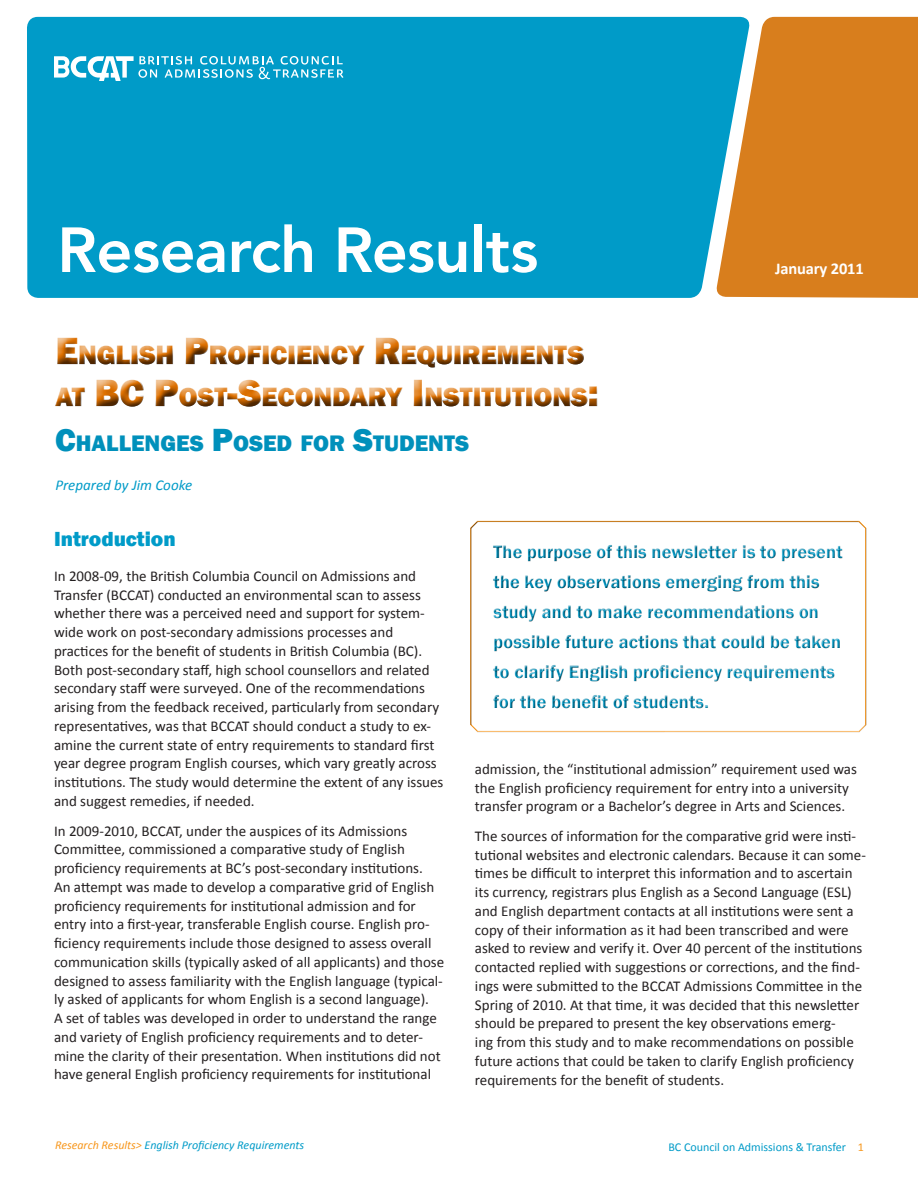
<style>
.page{position:relative;width:918px;height:1188px;background:#fff}
.page>*{position:absolute;margin:0;border:0;box-sizing:border-box;transform-origin:0 0}
.Research_Results{font:800 63px "Avenir";letter-spacing:-.01em;color:#fff}
.t1{font:800 27.3px/42px "Franklin Gothic";color:#dd7000}
.Report_Title{font:800 23.1px "Franklin Gothic";color:#0090bb}
.Heading_3{font:800 21px "Franklin Gothic";color:#009bc8}
.t2{font:600 18.75px/30px "Franklin Gothic";letter-spacing:-.005em;color:#009bc8}
.Date{font:700 16.5px "Calibri";letter-spacing:-.01em;color:#fff}
.t3{font:15px/18.8px "Calibri";color:#231f20}
.t4{font:italic 15px "Calibri";color:#009bc8}
.BCCAT_footer{font:italic 12px "Calibri";color:#009bc8}
.BCCAT_footer-2{font:12px "Calibri";color:#009bc8}
.s1{font-size:39px}
.s2{font-size:33px}
.s3{color:#f7971d}
</style>
<div class="page">
<div style="left:27px;top:17px;width:688px;height:281px;background:#009bc8"></div>
<svg style="left:715px;top:17px;width:203px;height:281px;background:#ca8838"></svg>
<svg style="left:54px;top:56px;width:289px;height:25px"></svg>
<div style="left:47px;top:330px;width:561px;height:87px;background:#231f20;opacity:.75"></div>
<div style="left:469px;top:521px;width:399px;height:214px;background:#231f20;opacity:.75"></div>
<p class="Research_Results" style="left:57px;top:213px;width:483px">Research Results</p>
<h2 class="t1" style="left:55px;top:333px;width:545px"><span class="s1">E</span>NGLISH <span class="s1">P</span>ROFICIENCY <span class="s1">R</span>EQUIREMENTS<br>AT <span class="s1">BC P</span>OST<span class="s1">-S</span>ECONDARY <span class="s1">I</span> NSTITUTIONS<span class="s1">:</span></h2>
<p class="Report_Title" style="left:55px;top:428px;width:416px"><span class="s2">C</span>HALLENGES <span class="s2">P</span>OSED FOR <span class="s2">S</span>TUDENTS</p>
<p class="t4" style="left:55px;top:476px;width:138px">Prepared by Jim Cooke</p>
<p class="Date" style="left:775px;top:258px;width:90px">January 2011</p>
<p class="Heading_3" style="left:54px;top:525px;width:123px">Introduction</p>
<p class="t3" style="left:54px;top:566px;width:391px">In 2008-09, the British Columbia Council on Admissions and Transfer (BCCAT) conducted an environmental scan to assess whether there was a perceived need and support for system&shy;wide work on post-secondary admissions processes and practices for the benefit of students in British Columbia (BC).<br>Both post-secondary staff, high school counsellors and related secondary staff were surveyed. One of the recommendations arising from the feedback received, particularly from secondary representatives, was that BCCAT should conduct a study to ex&shy;amine the current state of entry requirements to standard first year degree program English courses, which vary greatly across institutions. The study would determine the extent of any issues and suggest remedies, if needed.</p>
<p class="t3" style="left:54px;top:820px;width:392px">In 2009-2010, BCCAT, under the auspices of its Admissions Committee, commissioned a comparative study of English proficiency requirements at BC’s post-secondary institutions.<br>An attempt was made to develop a comparative grid of English proficiency requirements for institutional admission and for entry into a first-year, transferable English course. English pro&shy;ficiency requirements include those designed to assess overall communication skills (typically asked of all applicants) and those designed to assess familiarity with the English language (typical&shy;ly asked of applicants for whom English is a second language).<br>A set of tables was developed in order to understand the range and variety of English proficiency requirements and to deter&shy;mine the clarity of their presentation. When institutions did not have general English proficiency requirements for institutional</p>
<p class="t2" style="left:493px;top:537px;width:351px">The purpose of this newsletter is to present the key observations emerging from this study and to make recommendations on possible future actions that could be taken to clarify English proficiency requirements for the benefit of students.</p>
<p class="t3" style="left:475px;top:759px;width:384px">admission, the “institutional admission” requirement used was the English proficiency requirement for entry into a university transfer program or a Bachelor’s degree in Arts and Sciences.</p>
<p class="t3" style="left:475px;top:826px;width:393px">The sources of information for the comparative grid were insti&shy;tutional websites and electronic calendars. Because it can some&shy;times be difficult to interpret this information and to ascertain its currency, registrars plus English as a Second Language (ESL) and English department contacts at all institutions were sent a copy of their information as it had been transcribed and were asked to review and verify it. Over 40 percent of the institutions contacted replied with suggestions or corrections, and the find&shy;ings were submitted to the BCCAT Admissions Committee in the Spring of 2010. At that time, it was decided that this newsletter should be prepared to present the key observations emerg-<br>ing from this study and to make recommendations on possible future actions that could be taken to clarify English proficiency requirements for the benefit of students.</p>
<p class="BCCAT_footer" style="left:55px;top:1138px;width:251px"><span class="s3">Research Results&gt;</span> English Proficiency Requirements</p>
<p class="BCCAT_footer-2" style="left:668px;top:1139px;width:197px">BC Council on Admissions &amp; Transfer <span class="s3">1</span></p>
</div>
